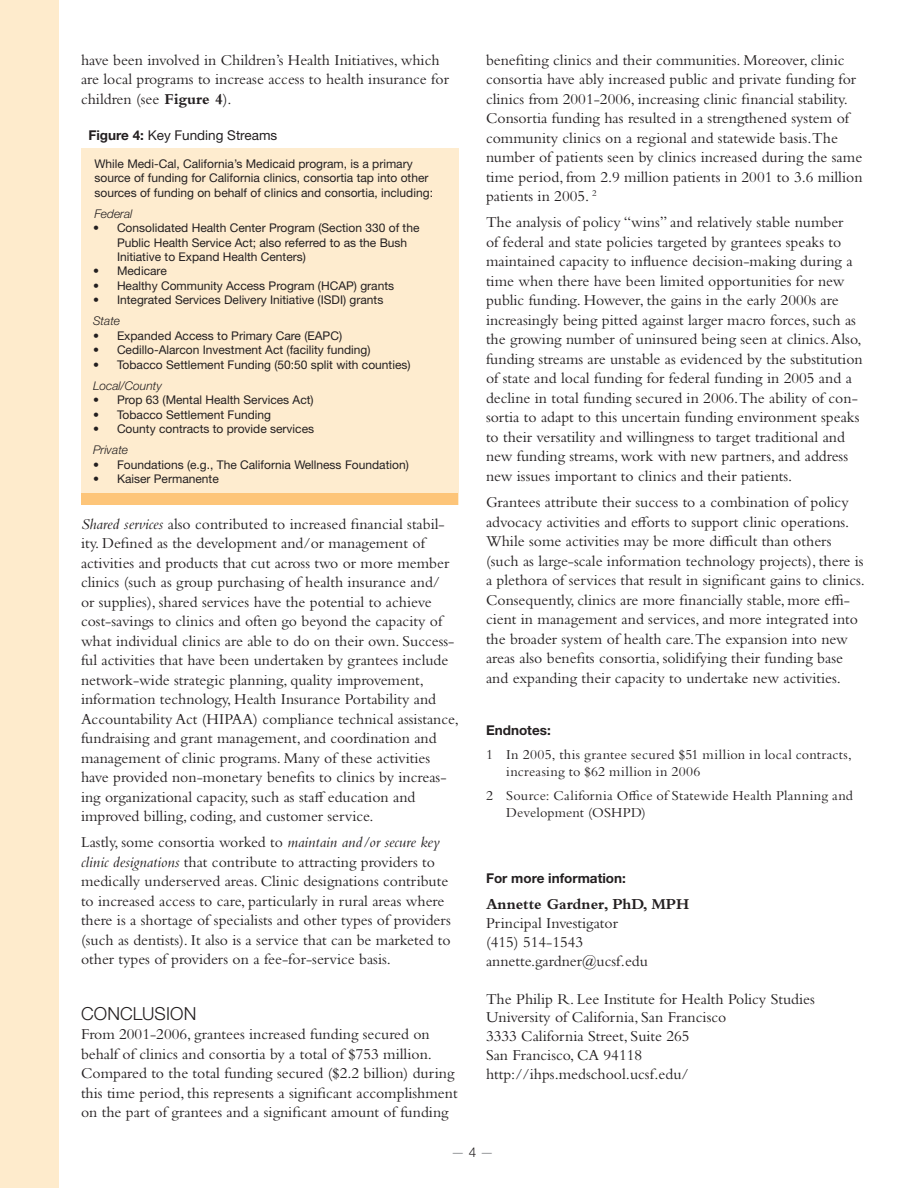
<style>
.page{position:relative;width:918px;height:1188px;background:#fff}
.page>*{position:absolute;margin:0;border:0;box-sizing:border-box;transform-origin:0 0}
.subhead{font:300 18px "Helvetica Neue LT Std";letter-spacing:.005em;color:#231f20}
.bullets{font:15.75px/19.5px "Bembo Std";color:#231f20}
.text{font:15.75px "Bembo Std";color:#231f20}
.text-2{font:700 15.75px "Bembo Std";color:#231f20}
.endnotes{font:14.25px/17.1px "Bembo Std";letter-spacing:.02em;color:#231f20}
.Heading_8{font:700 13.5px "Helvetica Neue LT Std";color:#231f20}
.Heading_8-2{font:13.5px "Helvetica Neue LT Std";color:#231f20}
.subhead-2{font:300 13.5px "Helvetica Neue LT Std";color:#808285}
.text-3{font:12px/14.4px "Helvetica Neue LT Std";color:#231f20}
.text-4{font:italic 300 12px "Helvetica Neue LT Std";color:#231f20}
.s1{font-weight:700}
.s2{font-style:italic}
.s3{color:#231f20}
</style>
<div class="page">
<div style="left:81px;top:148px;width:378px;height:357px;background:#feeccf"></div>
<div style="left:81px;top:494px;width:377px;height:11px;background:#fdc579"></div>
<div style="left:0;top:0;width:58px;height:1188px;background:#feebcc"></div>
<p class="bullets" style="left:81px;top:50px;width:369px">have been involved in Children’s Health Initiatives, which are local programs to increase access to health insurance for children (see <span class="s1">Figure 4</span>).</p>
<p class="Heading_8-2" style="left:89px;top:127px;width:190px"><span class="s1">Figure 4:</span> Key Funding Streams</p>
<p class="text-3" style="left:94px;top:156px;width:340px">While Medi-Cal, California’s Medicaid program, is a primary source of funding for California clinics, consortia tap into other sources of funding on behalf of clinics and consortia, including:</p>
<p class="text-4" style="left:94px;top:206px;width:40px">Federal</p>
<p class="text-3" style="left:117px;top:221px;width:304px;text-indent:-24px">• Consolidated Health Center Program (Section 330 of the<br>Public Health Service Act; also referred to as the Bush<br>Initiative to Expand Health Centers)</p>
<p class="text-3" style="left:93px;top:264px;width:75px">• Medicare</p>
<p class="text-3" style="left:93px;top:278px;width:303px">• Healthy Community Access Program (HCAP) grants</p>
<p class="text-3" style="left:93px;top:293px;width:292px">• Integrated Services Delivery Initiative (ISDI) grants</p>
<p class="text-4" style="left:93px;top:314px;width:29px">State</p>
<p class="text-3" style="left:93px;top:328px;width:251px">• Expanded Access to Primary Care (EAPC)</p>
<p class="text-3" style="left:93px;top:343px;width:279px">• Cedillo-Alarcon Investment Act (facility funding)</p>
<p class="text-3" style="left:93px;top:357px;width:319px">• Tobacco Settlement Funding (50:50 split with counties)</p>
<p class="text-4" style="left:93px;top:378px;width:70px">Local/County</p>
<p class="text-3" style="left:93px;top:393px;width:222px">• Prop 63 (Mental Health Services Act)</p>
<p class="text-3" style="left:93px;top:407px;width:180px">• Tobacco Settlement Funding</p>
<p class="text-3" style="left:93px;top:421px;width:223px">• County contracts to provide services</p>
<p class="text-4" style="left:93px;top:443px;width:37px">Private</p>
<p class="text-3" style="left:93px;top:457px;width:317px">• Foundations (e.g., The California Wellness Foundation)</p>
<p class="text-3" style="left:93px;top:471px;width:127px">• Kaiser Permanente</p>
<p class="bullets" style="left:81px;top:514px;width:379px"><span class="s2">Shared services</span> also contributed to increased financial stabil&shy;ity. Defined as the development and/or management of activities and products that cut across two or more member clinics (such as group purchasing of health insurance and/<br>or supplies), shared services have the potential to achieve cost-savings to clinics and often go beyond the capacity of what individual clinics are able to do on their own. Success&shy;ful activities that have been undertaken by grantees include network-wide strategic planning, quality improvement, information technology, Health Insurance Portability and Accountability Act (HIPAA) compliance technical assistance, fundraising and grant management, and coordination and management of clinic programs. Many of these activities have provided non-monetary benefits to clinics by increas&shy;ing organizational capacity, such as staff education and improved billing, coding, and customer service.</p>
<p class="bullets" style="left:81px;top:832px;width:371px">Lastly, some consortia worked to <span class="s2">maintain and/or secure key clinic designations</span> that contribute to attracting providers to medically underserved areas. Clinic designations contribute to increased access to care, particularly in rural areas where there is a shortage of specialists and other types of providers (such as dentists). It also is a service that can be marketed to other types of providers on a fee-for-service basis.</p>
<p class="subhead" style="left:81px;top:1003px;width:117px">CONCLUSION</p>
<p class="bullets" style="left:81px;top:1024px;width:378px">From 2001-2006, grantees increased funding secured on behalf of clinics and consortia by a total of $753 million.<br>Compared to the total funding secured ($2.2 billion) during this time period, this represents a significant accomplishment on the part of grantees and a significant amount of funding</p>
<p class="bullets" style="left:486px;top:50px;width:378px">benefiting clinics and their communities. Moreover, clinic consortia have ably increased public and private funding for clinics from 2001-2006, increasing clinic financial stability.<br>Consortia funding has resulted in a strengthened system of community clinics on a regional and statewide basis.The number of patients seen by clinics increased during the same time period, from 2.9 million patients in 2001 to 3.6 million patients in 2005. <sup>2</sup></p>
<p class="bullets" style="left:486px;top:212px;width:378px">The analysis of policy “wins” and relatively stable number<br>of federal and state policies targeted by grantees speaks to maintained capacity to influence decision-making during a time when there have been limited opportunities for new public funding. However, the gains in the early 2000s are increasingly being pitted against larger macro forces, such as the growing number of uninsured being seen at clinics. Also, funding streams are unstable as evidenced by the substitution of state and local funding for federal funding in 2005 and a decline in total funding secured in 2006.The ability of con&shy;sortia to adapt to this uncertain funding environment speaks to their versatility and willingness to target traditional and new funding streams, work with new partners, and address new issues important to clinics and their patients.</p>
<p class="bullets" style="left:486px;top:492px;width:380px">Grantees attribute their success to a combination of policy advocacy activities and efforts to support clinic operations.<br>While some activities may be more difficult than others (such as large-scale information technology projects), there is a plethora of services that result in significant gains to clinics.<br>Consequently, clinics are more financially stable, more effi&shy;cient in management and services, and more integrated into the broader system of health care.The expansion into new areas also benefits consortia, solidifying their funding base and expanding their capacity to undertake new activities.</p>
<p class="Heading_8" style="left:486px;top:722px;width:66px">Endnotes:</p>
<p class="endnotes" style="left:506px;top:746px;width:347px;text-indent:-20px">1 In 2005, this grantee secured $51 million in local contracts, increasing to $62 million in 2006</p>
<p class="endnotes" style="left:506px;top:787px;width:348px;text-indent:-20px">2 Source: California Office of Statewide Health Planning and<br>Development (OSHPD)</p>
<p class="Heading_8" style="left:486px;top:870px;width:141px">For more information:</p>
<p class="text-2" style="left:486px;top:895px;width:205px">Annette Gardner, PhD, MPH</p>
<p class="text" style="left:486px;top:914px;width:133px">Principal Investigator</p>
<p class="text" style="left:486px;top:933px;width:99px">(415) 514-1543</p>
<p class="text" style="left:486px;top:952px;width:163px">annette.gardner@ucsf.edu</p>
<p class="text" style="left:486px;top:989px;width:330px">The Philip R. Lee Institute for Health Policy Studies</p>
<p class="text" style="left:486px;top:1008px;width:242px">University of California, San Francisco</p>
<p class="text" style="left:486px;top:1027px;width:205px">3333 California Street, Suite 265</p>
<p class="text" style="left:486px;top:1046px;width:158px">San Francisco, CA 94118</p>
<p class="text" style="left:486px;top:1065px;width:204px">http://ihps.medschool.ucsf.edu/</p>
<p class="subhead-2" style="left:451px;top:1144px;width:44px">— <span class="s3">4</span> —</p>
</div>
